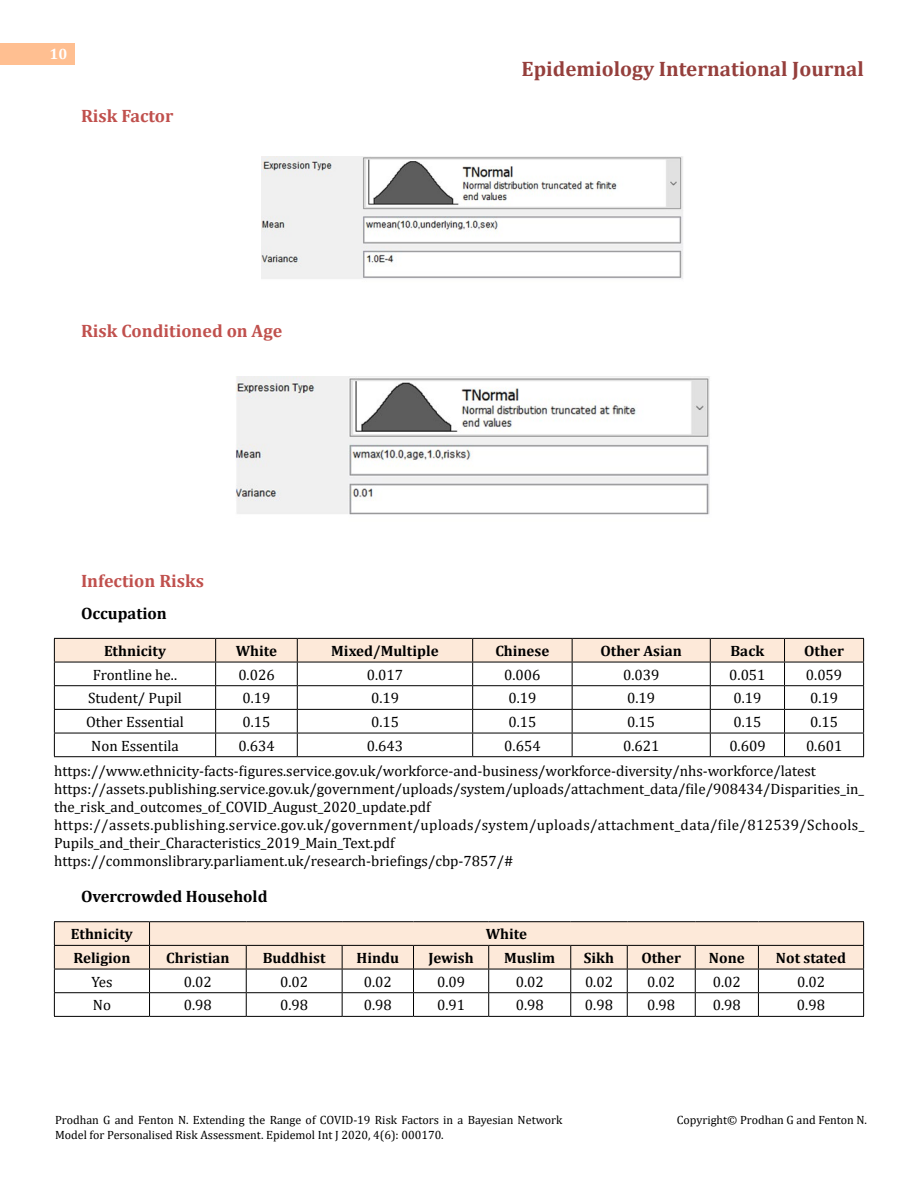
<style>
.page{position:relative;width:918px;height:1188px;background:#fff}
.page>*{position:absolute;margin:0;border:0;box-sizing:border-box;transform-origin:0 0}
.t1{font:700 21px "Cambria";color:#953f3c}
.t2{font:700 18px "Cambria";color:#c0504d}
.t3{font:700 16.5px "Cambria";color:#000}
.t4{font:15px/18px "Cambria";color:#000}
.t5{font:700 15px "Cambria";color:#000}
.t6{font:700 15px "Cambria";color:#fff}
.t7{font:12px/15px "Cambria";color:#000}
</style>
<div class="page">
<div style="left:0;top:43px;width:75px;height:21px;background:#ffbf91"></div>
<img style="left:261px;top:156px;width:422px;height:123px">
<img style="left:236px;top:376px;width:474px;height:139px">
<hr style="left:54px;top:756px;width:162px;height:1px;background:#000">
<hr style="left:216px;top:756px;width:81px;height:1px;background:#000">
<hr style="left:297px;top:756px;width:176px;height:1px;background:#000">
<hr style="left:473px;top:756px;width:99px;height:1px;background:#000">
<hr style="left:572px;top:756px;width:138px;height:1px;background:#000">
<hr style="left:710px;top:756px;width:75px;height:1px;background:#000">
<hr style="left:785px;top:756px;width:79px;height:1px;background:#000">
<svg style="left:54px;top:638px;width:810px;height:118px"></svg>
<hr style="left:54px;top:921px;width:96px;height:1px;background:#000">
<hr style="left:150px;top:921px;width:96px;height:1px;background:#000">
<hr style="left:246px;top:921px;width:96px;height:1px;background:#000">
<hr style="left:342px;top:921px;width:72px;height:1px;background:#000">
<hr style="left:414px;top:921px;width:75px;height:1px;background:#000">
<hr style="left:489px;top:921px;width:82px;height:1px;background:#000">
<hr style="left:571px;top:921px;width:56px;height:1px;background:#000">
<hr style="left:627px;top:921px;width:68px;height:1px;background:#000">
<hr style="left:695px;top:921px;width:63px;height:1px;background:#000">
<hr style="left:758px;top:921px;width:106px;height:1px;background:#000">
<hr style="left:54px;top:1016px;width:96px;height:1px;background:#000">
<hr style="left:150px;top:1016px;width:96px;height:1px;background:#000">
<hr style="left:246px;top:1016px;width:96px;height:1px;background:#000">
<hr style="left:342px;top:1016px;width:72px;height:1px;background:#000">
<hr style="left:414px;top:1016px;width:75px;height:1px;background:#000">
<hr style="left:489px;top:1016px;width:82px;height:1px;background:#000">
<hr style="left:571px;top:1016px;width:56px;height:1px;background:#000">
<hr style="left:627px;top:1016px;width:68px;height:1px;background:#000">
<hr style="left:695px;top:1016px;width:63px;height:1px;background:#000">
<hr style="left:758px;top:1016px;width:106px;height:1px;background:#000">
<svg style="left:54px;top:922px;width:810px;height:94px"></svg>
<p class="t6" style="left:50px;top:44px;width:19px">10</p>
<p class="t2" style="left:81px;top:103px;width:94px">Risk Factor</p>
<p class="t2" style="left:81px;top:318px;width:203px">Risk Conditioned on Age</p>
<h1 class="t1" style="left:522px;top:54px;width:344px">Epidemiology International Journal</h1>
<p class="t2" style="left:81px;top:568px;width:125px">Infection Risks</p>
<p class="t3" style="left:81px;top:601px;width:87px">Occupation</p>
<p class="t5" style="left:104px;top:640px;width:63px">Ethnicity</p>
<p class="t5" style="left:236px;top:640px;width:43px">White</p>
<p class="t5" style="left:331px;top:640px;width:109px">Mixed/Multiple</p>
<p class="t5" style="left:495px;top:640px;width:56px">Chinese</p>
<p class="t5" style="left:600px;top:640px;width:83px">Other Asian</p>
<p class="t5" style="left:731px;top:640px;width:35px">Back</p>
<p class="t5" style="left:804px;top:640px;width:41px">Other</p>
<p class="t4" style="left:93px;top:666px;width:86px">Frontline he..</p>
<p class="t4" style="left:238px;top:666px;width:38px">0.026</p>
<p class="t4" style="left:367px;top:666px;width:38px">0.017</p>
<p class="t4" style="left:504px;top:666px;width:38px">0.006</p>
<p class="t4" style="left:623px;top:666px;width:38px">0.039</p>
<p class="t4" style="left:729px;top:666px;width:38px">0.051</p>
<p class="t4" style="left:806px;top:666px;width:38px">0.059</p>
<p class="t4" style="left:88px;top:689px;width:95px">Student/ Pupil</p>
<p class="t4" style="left:243px;top:689px;width:30px">0.19</p>
<p class="t4" style="left:371px;top:689px;width:30px">0.19</p>
<p class="t4" style="left:508px;top:689px;width:30px">0.19</p>
<p class="t4" style="left:627px;top:689px;width:30px">0.19</p>
<p class="t4" style="left:733px;top:689px;width:30px">0.19</p>
<p class="t4" style="left:810px;top:689px;width:30px">0.19</p>
<p class="t4" style="left:86px;top:713px;width:99px">Other Essential</p>
<p class="t4" style="left:243px;top:713px;width:30px">0.15</p>
<p class="t4" style="left:371px;top:713px;width:30px">0.15</p>
<p class="t4" style="left:508px;top:713px;width:30px">0.15</p>
<p class="t4" style="left:627px;top:713px;width:30px">0.15</p>
<p class="t4" style="left:733px;top:713px;width:30px">0.15</p>
<p class="t4" style="left:810px;top:713px;width:30px">0.15</p>
<p class="t4" style="left:91px;top:737px;width:89px">Non Essentila</p>
<p class="t4" style="left:238px;top:737px;width:38px">0.634</p>
<p class="t4" style="left:367px;top:737px;width:38px">0.643</p>
<p class="t4" style="left:504px;top:737px;width:38px">0.654</p>
<p class="t4" style="left:623px;top:737px;width:38px">0.621</p>
<p class="t4" style="left:729px;top:737px;width:38px">0.609</p>
<p class="t4" style="left:54px;top:733px;width:790px;line-height:25.2px;text-indent:752px">0.601 https://www.ethnicity-facts-figures.service.gov.uk/workforce-and-business/workforce-diversity/nhs-workforce/latest</p>
<p class="t4" style="left:54px;top:780px;width:812px">https://assets.publishing.service.gov.uk/government/uploads/system/uploads/attachment_data/file/908434/Disparities_in_ the_risk_and_outcomes_of_COVID_August_2020_update.pdf https://assets.publishing.service.gov.uk/government/uploads/system/uploads/attachment_data/file/812539/Schools_ Pupils_and_their_Characteristics_2019_Main_Text.pdf<br>https://commonslibrary.parliament.uk/research-briefings/cbp-7857/#</p>
<p class="t3" style="left:81px;top:885px;width:188px">Overcrowded Household</p>
<p class="t5" style="left:71px;top:924px;width:63px">Ethnicity</p>
<p class="t5" style="left:486px;top:924px;width:43px">White</p>
<p class="t5" style="left:73px;top:947px;width:59px">Religion</p>
<p class="t5" style="left:166px;top:947px;width:65px">Christian</p>
<p class="t5" style="left:263px;top:947px;width:64px">Buddhist</p>
<p class="t5" style="left:357px;top:947px;width:44px">Hindu</p>
<p class="t5" style="left:428px;top:947px;width:47px">Jewish</p>
<p class="t5" style="left:504px;top:947px;width:53px">Muslim</p>
<p class="t5" style="left:584px;top:947px;width:32px">Sikh</p>
<p class="t5" style="left:641px;top:947px;width:41px">Other</p>
<p class="t5" style="left:709px;top:947px;width:37px">None</p>
<p class="t5" style="left:776px;top:947px;width:72px">Not stated</p>
<p class="t4" style="left:91px;top:973px;width:22px">Yes</p>
<p class="t4" style="left:184px;top:973px;width:30px">0.02</p>
<p class="t4" style="left:280px;top:973px;width:30px">0.02</p>
<p class="t4" style="left:364px;top:973px;width:30px">0.02</p>
<p class="t4" style="left:437px;top:973px;width:30px">0.09</p>
<p class="t4" style="left:516px;top:973px;width:30px">0.02</p>
<p class="t4" style="left:585px;top:973px;width:30px">0.02</p>
<p class="t4" style="left:647px;top:973px;width:30px">0.02</p>
<p class="t4" style="left:713px;top:973px;width:30px">0.02</p>
<p class="t4" style="left:797px;top:973px;width:30px">0.02</p>
<p class="t4" style="left:93px;top:996px;width:20px">No</p>
<p class="t4" style="left:184px;top:996px;width:30px">0.98</p>
<p class="t4" style="left:280px;top:996px;width:30px">0.98</p>
<p class="t4" style="left:364px;top:996px;width:30px">0.98</p>
<p class="t4" style="left:437px;top:996px;width:30px">0.91</p>
<p class="t4" style="left:516px;top:996px;width:30px">0.98</p>
<p class="t4" style="left:585px;top:996px;width:30px">0.98</p>
<p class="t4" style="left:647px;top:996px;width:30px">0.98</p>
<p class="t4" style="left:713px;top:996px;width:30px">0.98</p>
<p class="t4" style="left:797px;top:996px;width:30px">0.98</p>
<p class="t7" style="left:55px;top:1112px;width:509px">Prodhan G and Fenton N. Extending the Range of COVID-19 Risk Factors in a Bayesian Network<br>Model for Personalised Risk Assessment. Epidemol Int J 2020, 4(6): 000170.</p>
<p class="t7" style="left:677px;top:1112px;width:192px">Copyright© Prodhan G and Fenton N.</p>
</div>
